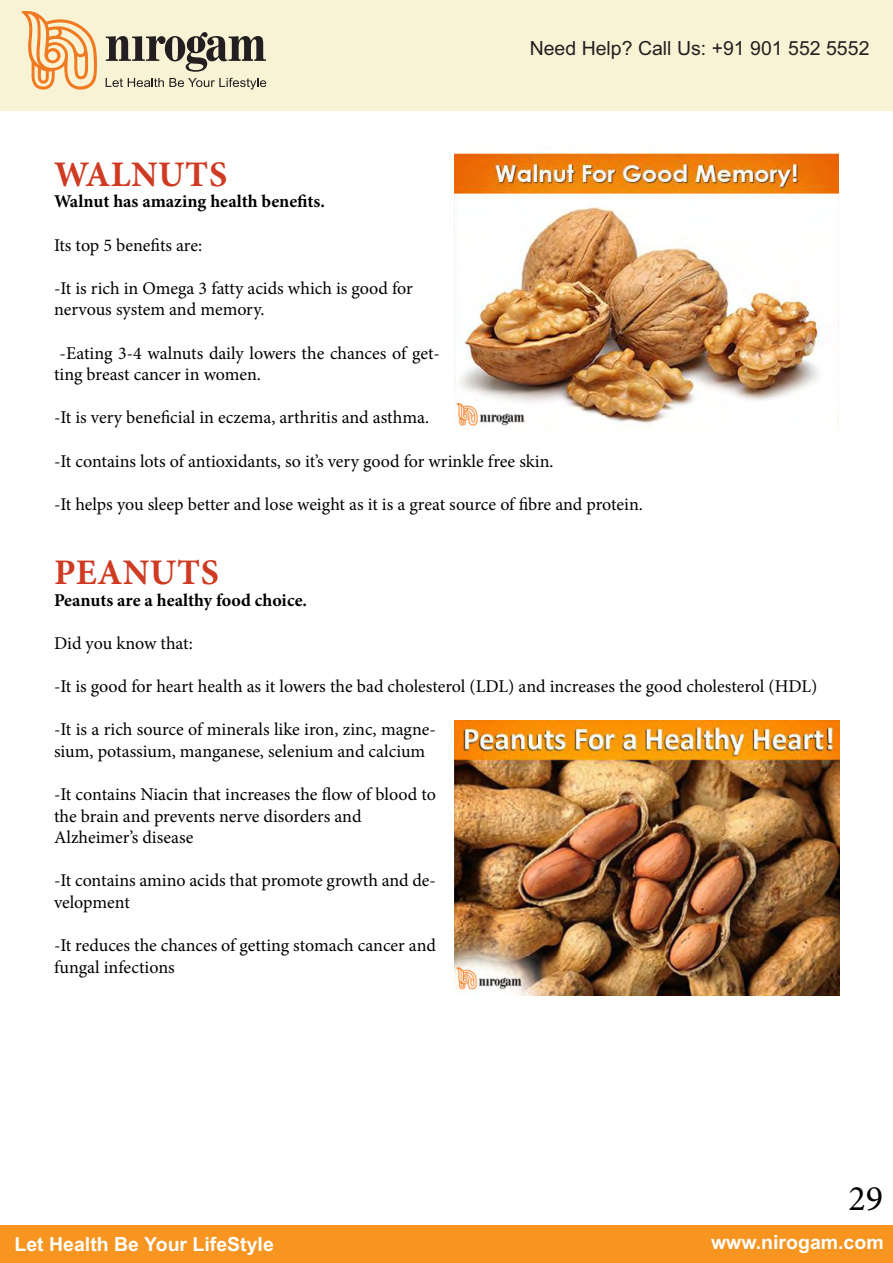
<style>
.page{position:relative;width:893px;height:1263px;background:#fff}
.page>*{position:absolute;margin:0;border:0;box-sizing:border-box;transform-origin:0 0}
.t1{font:700 36px "Minion Pro";letter-spacing:.01em;color:#cf3a22}
.t2{font:36px "Minion Pro";color:#000}
.t3{font:700 19.5px "Arial";color:#fff}
.t4{font:19.5px "Arial";color:#231f20}
.t5{font:18px/21.6px "Minion Pro";letter-spacing:-.005em;color:#000}
.t6{font:700 18px "Minion Pro";color:#000}
</style>
<div class="page">
<div style="left:0;top:0;width:893px;height:111px;background:#f9f3d6"></div>
<div style="left:0;top:1225px;width:893px;height:38px;background:#f79520"></div>
<svg style="left:21px;top:11px;width:76px;height:79px"></svg>
<svg style="left:106px;top:78px;width:160px;height:12px"></svg>
<svg style="left:106px;top:32px;width:160px;height:40px"></svg>
<img style="left:455px;top:153px;width:384px;height:277px">
<img style="left:454px;top:720px;width:386px;height:275px">
<p class="t4" style="left:530px;top:36px;width:341px">Need Help? Call Us: +91 901 552 5552</p>
<h1 class="t1" style="left:54px;top:149px;width:170px">Walnuts</h1>
<p class="t6" style="left:54px;top:189px;width:273px">Walnut has amazing health benefits.</p>
<p class="t5" style="left:54px;top:234px;width:150px">Its top 5 benefits are:</p>
<p class="t5" style="left:54px;top:277px;width:360px">-It is rich in Omega 3 fatty acids which is good for nervous system and memory.</p>
<p class="t5" style="left:54px;top:342px;width:387px;text-indent:6px">-Eating 3-4 walnuts daily lowers the chances of get&shy;ting breast cancer in women.</p>
<p class="t5" style="left:54px;top:407px;width:377px">-It is very beneficial in eczema, arthritis and asthma.</p>
<p class="t5" style="left:54px;top:450px;width:501px">-It contains lots of antioxidants, so it’s very good for wrinkle free skin.</p>
<p class="t5" style="left:54px;top:493px;width:590px">-It helps you sleep better and lose weight as it is a great source of fibre and protein.</p>
<h1 class="t1" style="left:54px;top:547px;width:162px">Peanuts</h1>
<p class="t6" style="left:54px;top:587px;width:254px">Peanuts are a healthy food choice.</p>
<p class="t5" style="left:54px;top:632px;width:140px">Did you know that:</p>
<p class="t5" style="left:54px;top:675px;width:765px">-It is good for heart health as it lowers the bad cholesterol (LDL) and increases the good cholesterol (HDL)</p>
<p class="t5" style="left:54px;top:719px;width:383px">-It is a rich source of minerals like iron, zinc, magne&shy;sium, potassium, manganese, selenium and calcium</p>
<p class="t5" style="left:54px;top:783px;width:384px">-It contains Niacin that increases the flow of blood to the brain and prevents nerve disorders and<br>Alzheimer’s disease</p>
<p class="t5" style="left:54px;top:870px;width:383px">-It contains amino acids that promote growth and de&shy;velopment</p>
<p class="t5" style="left:54px;top:935px;width:383px">-It reduces the chances of getting stomach cancer and fungal infections</p>
<h1 class="t2" style="left:848px;top:1174px;width:36px">29</h1>
<p class="t3" style="left:15px;top:1231px;width:261px">Let Health Be Your LifeStyle</p>
<p class="t3" style="left:711px;top:1229px;width:174px">www.nirogam.com</p>
</div>
